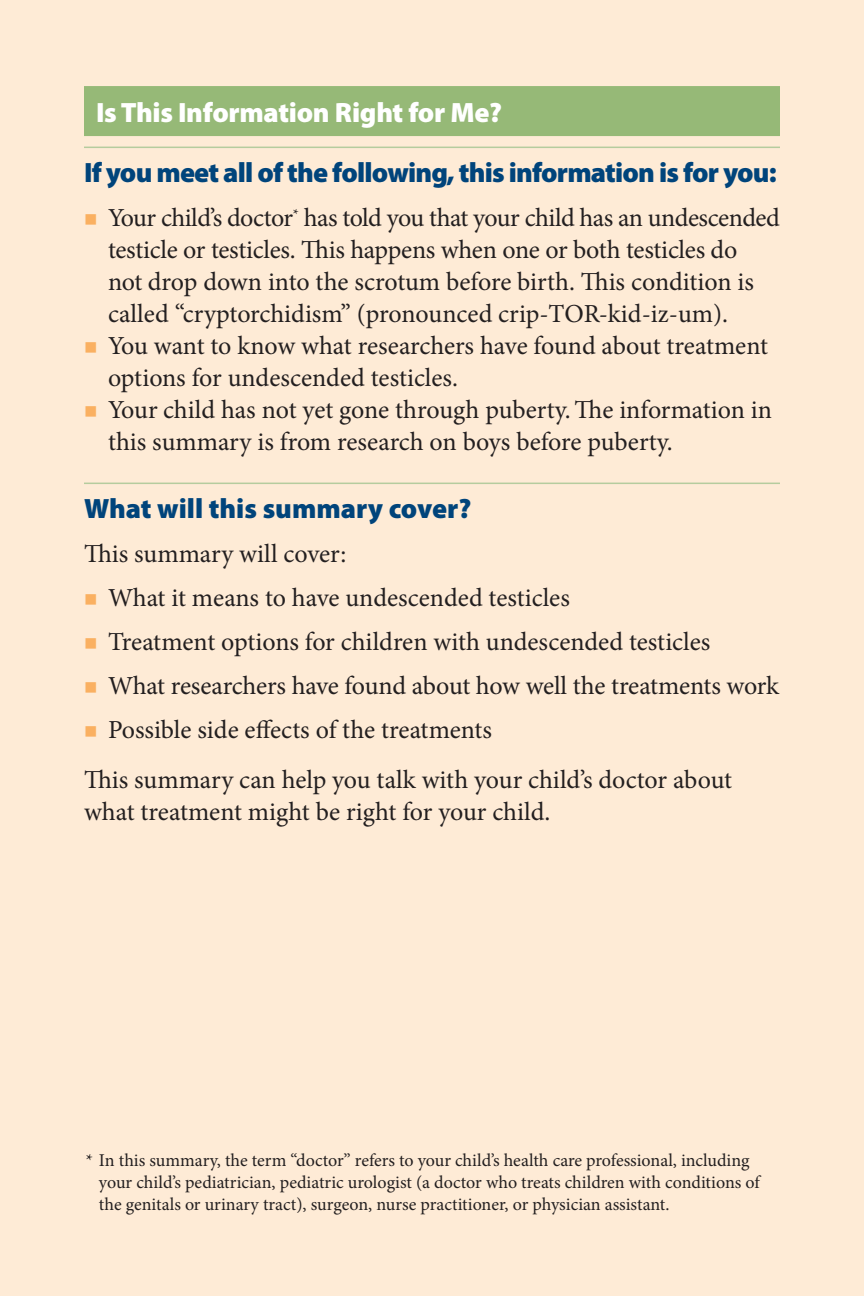
<style>
.page{position:relative;width:864px;height:1296px;background:#feebd6}
.page>*{position:absolute;margin:0;border:0;box-sizing:border-box;transform-origin:0 0}
.Subhead_1{font:900 28px "Myriad Pro";letter-spacing:-.03em;color:#00447b}
.chapter_Head{font:900 28px "Myriad Pro";letter-spacing:-.01em;color:#fff}
.Subhead_1-2{font:900 28px "Myriad Pro";color:#00447b}
.body_text{font:26px/32px "Minion Pro";letter-spacing:-.005em;color:#231f20}
.body_text_large_-_po{font:26px "Minion Pro";color:#231f20}
.inset_body{font:18px/22px "Minion Pro";color:#231f20}
</style>
<div class="page">
<div style="left:84px;top:86px;width:696px;height:50px;background:#96b977"></div>
<hr style="left:84px;top:147px;width:696px;height:1px;background:#b5cc9e">
<hr style="left:84px;top:483px;width:696px;height:1px;background:#b5cc9e">
<p class="chapter_Head" style="left:96px;top:94px;width:408px">Is This Information Right for Me?</p>
<p class="Subhead_1" style="left:84px;top:154px;width:694px">If you meet all of the following, this information is for you:</p>
<p class="body_text" style="left:108px;top:202px;width:673px">Your child’s doctor<sup>*</sup> has told you that your child has an undescended testicle or testicles. This happens when one or both testicles do<br>not drop down into the scrotum before birth. This condition is called “cryptorchidism” (pronounced crip-TOR-kid-iz-um).</p>
<p class="body_text" style="left:108px;top:330px;width:662px">You want to know what researchers have found about treatment options for undescended testicles.</p>
<p class="body_text" style="left:108px;top:394px;width:666px">Your child has not yet gone through puberty. The information in this summary is from research on boys before puberty.</p>
<p class="Subhead_1-2" style="left:84px;top:490px;width:389px">What will this summary cover?</p>
<p class="body_text_large_-_po" style="left:84px;top:536px;width:264px">This summary will cover:</p>
<p class="body_text" style="left:108px;top:582px;width:463px">What it means to have undescended testicles</p>
<p class="body_text" style="left:108px;top:626px;width:604px">Treatment options for children with undescended testicles</p>
<p class="body_text" style="left:108px;top:670px;width:673px">What researchers have found about how well the treatments work</p>
<p class="body_text" style="left:108px;top:714px;width:386px">Possible side effects of the treatments</p>
<p class="body_text" style="left:84px;top:764px;width:650px">This summary can help you talk with your child’s doctor about what treatment might be right for your child.</p>
<p class="inset_body" style="left:99px;top:1150px;width:662px;text-indent:-13px">* In this summary, the term “doctor” refers to your child’s health care professional, including your child’s pediatrician, pediatric urologist (a doctor who treats children with conditions of the genitals or urinary tract), surgeon, nurse practitioner, or physician assistant.</p>
</div>
